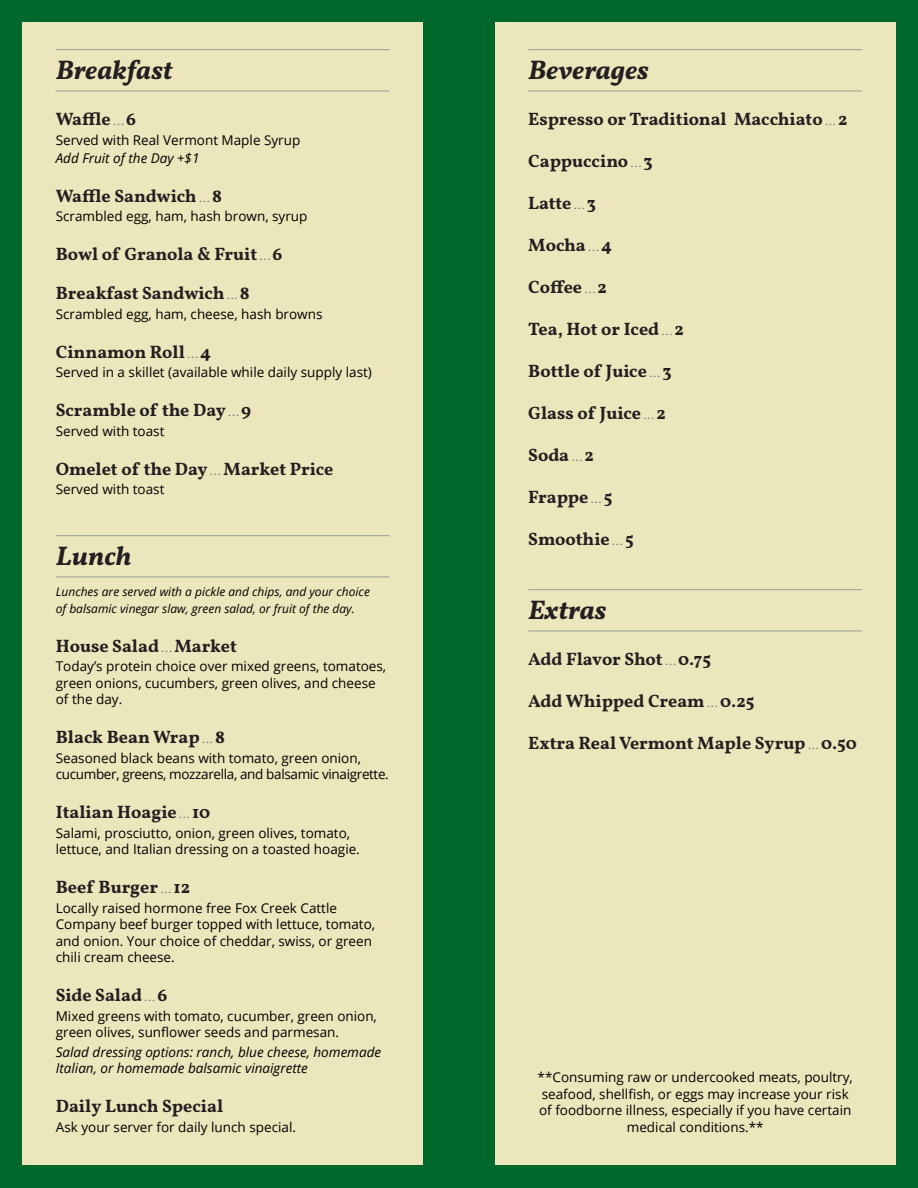
<style>
.page{position:relative;width:918px;height:1188px;background:#01682b}
.page>*{position:absolute;margin:0;border:0;box-sizing:border-box;transform-origin:0 0}
.Section_Head{font:italic 600 27px "Vollkorn";color:#231f20}
.Menu_Item{font:600 18px "Vollkorn";color:#231f20}
.Description{font:13.5px/16.5px "Open Sans";color:#000}
.Description-2{font:italic 13.5px/16.5px "Open Sans";color:#000}
.Description-3{font:13.5px/16.5px "Open Sans";letter-spacing:-.025em;color:#000}
.Description-4{font:italic 12px/16.5px "Open Sans";color:#000}
.s1{font-weight:400;font-size:13.5px;color:#76787b}
</style>
<div class="page">
<div style="left:495px;top:22px;width:401px;height:1144px;background:#ebe6bb"></div>
<div style="left:22px;top:22px;width:401px;height:1144px;background:#ebe6bb"></div>
<hr style="left:56px;top:49px;width:334px;height:1px;background:#999b9e">
<hr style="left:56px;top:91px;width:334px;height:1px;background:#999b9e">
<hr style="left:56px;top:535px;width:334px;height:1px;background:#999b9e">
<hr style="left:56px;top:577px;width:334px;height:1px;background:#999b9e">
<hr style="left:528px;top:49px;width:334px;height:1px;background:#999b9e">
<hr style="left:528px;top:91px;width:334px;height:1px;background:#999b9e">
<hr style="left:528px;top:589px;width:334px;height:1px;background:#999b9e">
<hr style="left:528px;top:631px;width:334px;height:1px;background:#999b9e">
<p class="Section_Head" style="left:56px;top:52px;width:118px">Breakfast</p>
<p class="Menu_Item" style="left:56px;top:107px;width:82px">Waffle <span class="s1">...</span> 6</p>
<p class="Description" style="left:56px;top:131px;width:246px">Served with Real Vermont Maple Syrup</p>
<p class="Description-2" style="left:56px;top:149px;width:145px">Add Fruit of the Day +$1</p>
<p class="Menu_Item" style="left:56px;top:184px;width:168px">Waffle Sandwich <span class="s1">...</span> 8</p>
<p class="Description" style="left:56px;top:208px;width:253px">Scrambled egg, ham, hash brown, syrup</p>
<p class="Menu_Item" style="left:56px;top:242px;width:228px">Bowl of Granola &amp; Fruit <span class="s1">...</span> 6</p>
<p class="Menu_Item" style="left:56px;top:281px;width:196px">Breakfast Sandwich <span class="s1">...</span> 8</p>
<p class="Description" style="left:56px;top:305px;width:268px">Scrambled egg, ham, cheese, hash browns</p>
<p class="Menu_Item" style="left:56px;top:340px;width:157px">Cinnamon Roll <span class="s1">...</span> 4</p>
<p class="Description" style="left:56px;top:364px;width:318px">Served in a skillet (available while daily supply last)</p>
<p class="Menu_Item" style="left:56px;top:398px;width:197px">Scramble of the Day <span class="s1">...</span> 9</p>
<p class="Description" style="left:56px;top:422px;width:110px">Served with toast</p>
<p class="Menu_Item" style="left:56px;top:457px;width:279px">Omelet of the Day <span class="s1">...</span> Market Price</p>
<p class="Description" style="left:56px;top:481px;width:110px">Served with toast</p>
<p class="Section_Head" style="left:56px;top:538px;width:77px">Lunch</p>
<p class="Description-4" style="left:56px;top:583px;width:316px">Lunches are served with a pickle and chips, and your choice of balsamic vinegar slaw, green salad, or fruit of the day.</p>
<p class="Menu_Item" style="left:56px;top:634px;width:183px">House Salad <span class="s1">...</span> Market</p>
<p class="Description" style="left:56px;top:658px;width:332px">Today’s protein choice over mixed greens, tomatoes, green onions, cucumbers, green olives, and cheese of the day.</p>
<p class="Menu_Item" style="left:56px;top:725px;width:171px">Black Bean Wrap <span class="s1">...</span> 8</p>
<p class="Description-3" style="left:56px;top:749px;width:335px">Seasoned black beans with tomato, green onion, cucumber, greens, mozzarella, and balsamic vinaigrette.</p>
<p class="Menu_Item" style="left:56px;top:800px;width:156px">Italian Hoagie <span class="s1">...</span> 10</p>
<p class="Description" style="left:56px;top:824px;width:306px">Salami, prosciutto, onion, green olives, tomato, lettuce, and Italian dressing on a toasted hoagie.</p>
<p class="Menu_Item" style="left:56px;top:875px;width:136px">Beef Burger <span class="s1">...</span> 12</p>
<p class="Description" style="left:56px;top:899px;width:321px">Locally raised hormone free Fox Creek Cattle Company beef burger topped with lettuce, tomato, and onion. Your choice of cheddar, swiss, or green chili cream cheese.</p>
<p class="Menu_Item" style="left:56px;top:983px;width:113px">Side Salad <span class="s1">...</span> 6</p>
<p class="Description" style="left:56px;top:1007px;width:323px">Mixed greens with tomato, cucumber, green onion, green olives, sunflower seeds and parmesan.</p>
<p class="Description-2" style="left:56px;top:1043px;width:327px">Salad dressing options: ranch, blue cheese, homemade<br>Italian, or homemade balsamic vinaigrette</p>
<p class="Menu_Item" style="left:56px;top:1094px;width:169px">Daily Lunch Special</p>
<p class="Description" style="left:56px;top:1118px;width:242px">Ask your server for daily lunch special.</p>
<p class="Section_Head" style="left:528px;top:52px;width:122px">Beverages</p>
<p class="Menu_Item" style="left:528px;top:107px;width:321px">Espresso or Traditional Macchiato <span class="s1">...</span> 2</p>
<p class="Menu_Item" style="left:528px;top:149px;width:126px">Cappuccino <span class="s1">...</span> 3</p>
<p class="Menu_Item" style="left:528px;top:191px;width:69px">Latte <span class="s1">...</span> 3</p>
<p class="Menu_Item" style="left:528px;top:233px;width:85px">Mocha <span class="s1">...</span> 4</p>
<p class="Menu_Item" style="left:528px;top:275px;width:80px">Coffee <span class="s1">...</span> 2</p>
<p class="Menu_Item" style="left:528px;top:317px;width:157px">Tea, Hot or Iced <span class="s1">...</span> 2</p>
<p class="Menu_Item" style="left:528px;top:359px;width:145px">Bottle of Juice <span class="s1">...</span> 3</p>
<p class="Menu_Item" style="left:528px;top:401px;width:139px">Glass of Juice <span class="s1">...</span> 2</p>
<p class="Menu_Item" style="left:528px;top:443px;width:67px">Soda <span class="s1">...</span> 2</p>
<p class="Menu_Item" style="left:528px;top:485px;width:86px">Frappe <span class="s1">...</span> 5</p>
<p class="Menu_Item" style="left:528px;top:527px;width:107px">Smoothie <span class="s1">...</span> 5</p>
<p class="Section_Head" style="left:528px;top:592px;width:80px">Extras</p>
<p class="Menu_Item" style="left:528px;top:647px;width:184px">Add Flavor Shot <span class="s1">...</span> 0.75</p>
<p class="Menu_Item" style="left:528px;top:689px;width:228px">Add Whipped Cream <span class="s1">...</span> 0.25</p>
<p class="Menu_Item" style="left:528px;top:731px;width:330px">Extra Real Vermont Maple Syrup <span class="s1">...</span> 0.50</p>
<p class="Description" style="left:538px;top:1069px;width:317px;text-align:center">**Consuming raw or undercooked meats, poultry, seafood, shellfish, or eggs may increase your risk of foodborne illness, especially if you have certain medical conditions.**</p>
</div>
